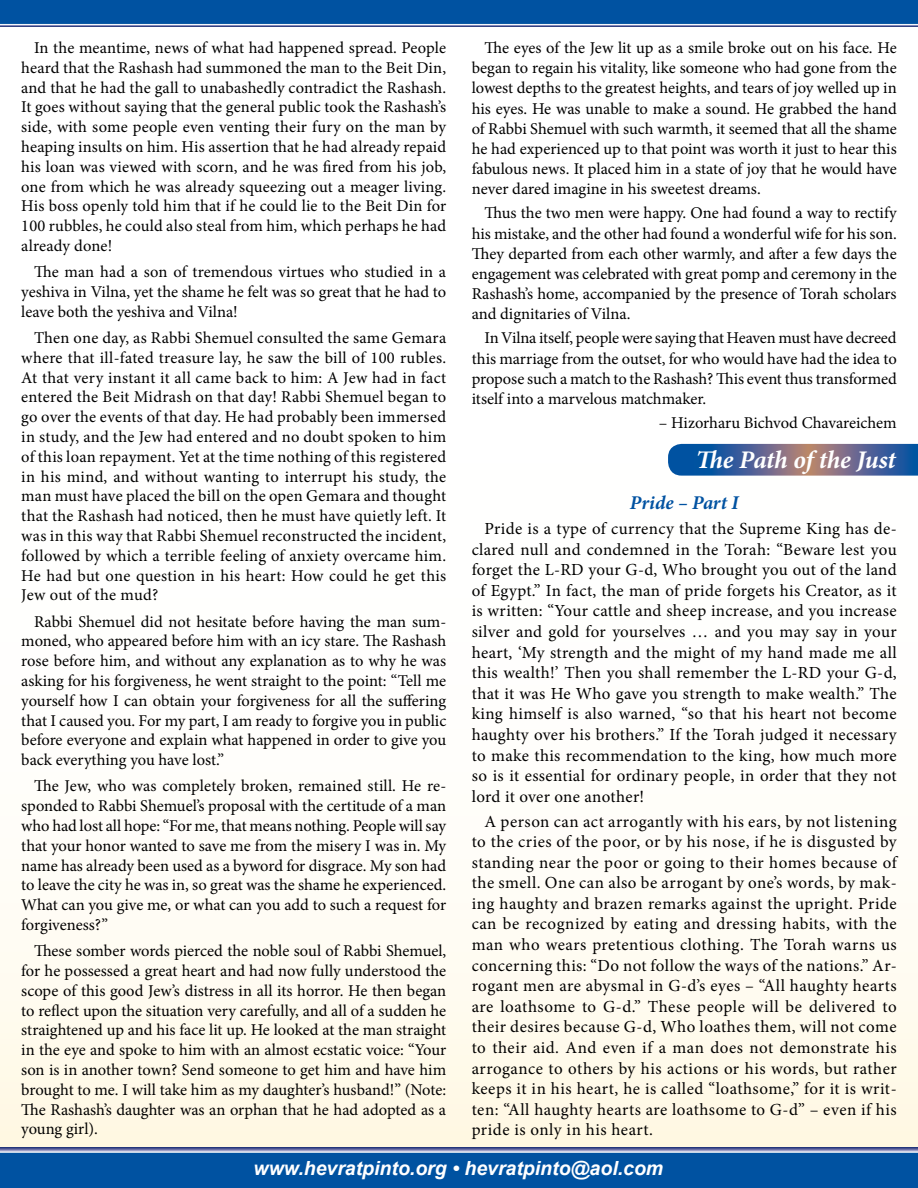
<style>
.page{position:relative;width:918px;height:1188px;background:#fff}
.page>*{position:absolute;margin:0;border:0;box-sizing:border-box;transform-origin:0 0}
.t1{font:italic 700 25.35px "Minion Pro";letter-spacing:-.005em;color:#fff}
.t2{font:italic 700 19.5px "Arial";color:#fff}
.t3{font:italic 700 19.5px "Minion Pro";letter-spacing:.005em;color:#0052a1}
.t4{font:16.95px/20.5px "Minion Pro";letter-spacing:.02em;color:#000;text-align:justify}
.t5{font:16.5px/19.8px "Minion Pro";color:#000;text-align:justify}
</style>
<div class="page">
<div style="left:0;top:0;width:918px;height:1188px;background:linear-gradient(to bottom,#fff,#fffbee)"></div>
<svg style="left:0;top:1147px;width:918px;height:41px;background:#135aa4"></svg>
<svg style="left:0;top:0;width:918px;height:27px;background:#1059a4"></svg>
<svg style="left:668px;top:444px;width:250px;height:32px;background:#536794"></svg>
<p class="t5" style="left:21px;top:38px;width:427px;text-indent:13px">In the meantime, news of what had happened spread. People heard that the Rashash had summoned the man to the Beit Din, and that he had the gall to unabashedly contradict the Rashash.<br>It goes without saying that the general public took the Rashash’s side, with some people even venting their fury on the man by heaping insults on him. His assertion that he had already repaid his loan was viewed with scorn, and he was fired from his job, one from which he was already squeezing out a meager living.<br>His boss openly told him that if he could lie to the Beit Din for 100 rubbles, he could also steal from him, which perhaps he had already done!</p>
<p class="t5" style="left:21px;top:262px;width:427px;text-indent:13px">The man had a son of tremendous virtues who studied in a yeshiva in Vilna, yet the shame he felt was so great that he had to leave both the yeshiva and Vilna!</p>
<p class="t5" style="left:21px;top:328px;width:427px;text-indent:13px">Then one day, as Rabbi Shemuel consulted the same Gemara where that ill-fated treasure lay, he saw the bill of 100 rubles.<br>At that very instant it all came back to him: A Jew had in fact entered the Beit Midrash on that day! Rabbi Shemuel began to go over the events of that day. He had probably been immersed in study, and the Jew had entered and no doubt spoken to him of this loan repayment. Yet at the time nothing of this registered in his mind, and without wanting to interrupt his study, the man must have placed the bill on the open Gemara and thought that the Rashash had noticed, then he must have quietly left. It was in this way that Rabbi Shemuel reconstructed the incident, followed by which a terrible feeling of anxiety overcame him.<br>He had but one question in his heart: How could he get this Jew out of the mud?</p>
<p class="t5" style="left:21px;top:612px;width:427px;text-indent:13px">Rabbi Shemuel did not hesitate before having the man sum&shy;moned, who appeared before him with an icy stare. The Rashash rose before him, and without any explanation as to why he was asking for his forgiveness, he went straight to the point: “Tell me yourself how I can obtain your forgiveness for all the suffering that I caused you. For my part, I am ready to forgive you in public before everyone and explain what happened in order to give you back everything you have lost.”</p>
<p class="t5" style="left:21px;top:776px;width:426px;text-indent:13px">The Jew, who was completely broken, remained still. He re&shy;sponded to Rabbi Shemuel’s proposal with the certitude of a man who had lost all hope: “For me, that means nothing. People will say that your honor wanted to save me from the misery I was in. My name has already been used as a byword for disgrace. My son had to leave the city he was in, so great was the shame he experienced.<br>What can you give me, or what can you add to such a request for forgiveness?”</p>
<p class="t5" style="left:21px;top:941px;width:427px;text-indent:13px">These somber words pierced the noble soul of Rabbi Shemuel, for he possessed a great heart and had now fully understood the scope of this good Jew’s distress in all its horror. He then began to reflect upon the situation very carefully, and all of a sudden he straightened up and his face lit up. He looked at the man straight in the eye and spoke to him with an almost ecstatic voice: “Your son is in another town? Send someone to get him and have him brought to me. I will take him as my daughter’s husband!” (Note:<br>The Rashash’s daughter was an orphan that he had adopted as a young girl).</p>
<p class="t5" style="left:472px;top:38px;width:427px;text-indent:13px">The eyes of the Jew lit up as a smile broke out on his face. He began to regain his vitality, like someone who had gone from the lowest depths to the greatest heights, and tears of joy welled up in his eyes. He was unable to make a sound. He grabbed the hand of Rabbi Shemuel with such warmth, it seemed that all the shame he had experienced up to that point was worth it just to hear this fabulous news. It placed him in a state of joy that he would have never dared imagine in his sweetest dreams.</p>
<p class="t5" style="left:472px;top:203px;width:427px;text-indent:13px">Thus the two men were happy. One had found a way to rectify his mistake, and the other had found a wonderful wife for his son.<br>They departed from each other warmly, and after a few days the engagement was celebrated with great pomp and ceremony in the Rashash’s home, accompanied by the presence of Torah scholars and dignitaries of Vilna.</p>
<p class="t5" style="left:472px;top:328px;width:427px;text-indent:13px">In Vilna itself, people were saying that Heaven must have decreed this marriage from the outset, for who would have had the idea to propose such a match to the Rashash? This event thus transformed itself into a marvelous matchmaker.</p>
<p class="t5" style="left:659px;top:413px;width:239px">– Hizorharu Bichvod Chavareichem</p>
<h1 class="t1" style="left:696px;top:442px;width:201px">The Path of the Just</h1>
<p class="t3" style="left:630px;top:489px;width:110px">Pride – Part I</p>
<p class="t4" style="left:472px;top:518px;width:427px;text-indent:13px">Pride is a type of currency that the Supreme King has de&shy;clared null and condemned in the Torah: “Beware lest you forget the L-RD your G-d, Who brought you out of the land of Egypt.” In fact, the man of pride forgets his Creator, as it is written: “Your cattle and sheep increase, and you increase silver and gold for yourselves … and you may say in your heart, ‘My strength and the might of my hand made me all this wealth!’ Then you shall remember the L-RD your G-d, that it was He Who gave you strength to make wealth.” The king himself is also warned, “so that his heart not become haughty over his brothers.” If the Torah judged it necessary to make this recommendation to the king, how much more so is it essential for ordinary people, in order that they not lord it over one another!</p>
<p class="t4" style="left:472px;top:811px;width:427px;text-indent:13px">A person can act arrogantly with his ears, by not listening to the cries of the poor, or by his nose, if he is disgusted by standing near the poor or going to their homes because of the smell. One can also be arrogant by one’s words, by mak&shy;ing haughty and brazen remarks against the upright. Pride can be recognized by eating and dressing habits, with the man who wears pretentious clothing. The Torah warns us concerning this: “Do not follow the ways of the nations.” Ar&shy;rogant men are abysmal in G-d’s eyes – “All haughty hearts are loathsome to G-d.” These people will be delivered to their desires because G-d, Who loathes them, will not come to their aid. And even if a man does not demonstrate his arrogance to others by his actions or his words, but rather keeps it in his heart, he is called “loathsome,” for it is writ&shy;ten: “All haughty hearts are loathsome to G-d” – even if his pride is only in his heart.</p>
<p class="t2" style="left:254px;top:1155px;width:411px">www.hevratpinto.org • hevratpinto@aol.com</p>
</div>
